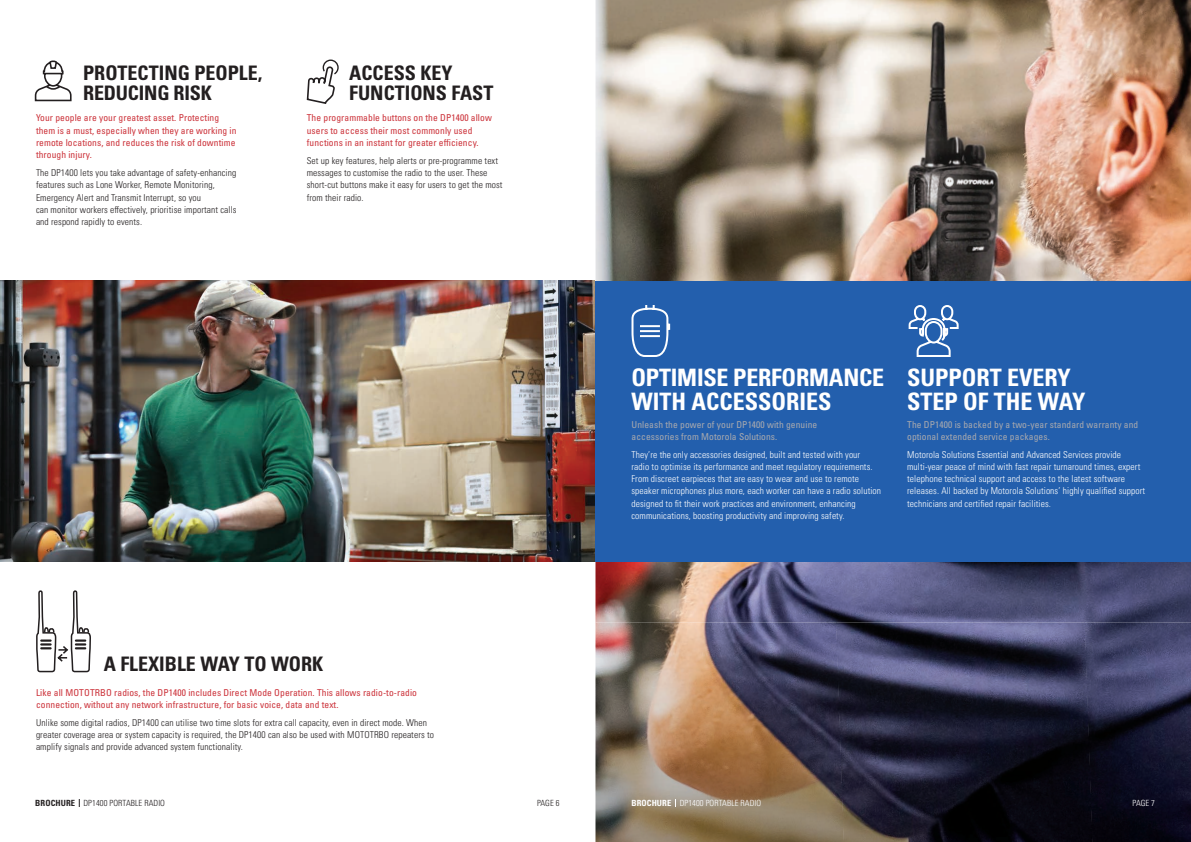
<style>
.page{position:relative;width:1191px;height:842px;background:#fff}
.page>*{position:absolute;margin:0;border:0;box-sizing:border-box;transform-origin:0 0}
.t1{font:700 condensed 24px/24px "Univers LT Pro";color:#fff}
.t2{font:700 condensed 20px/20px "Univers LT Pro";color:#231f20}
.t3{font:300 condensed 9.5px/12.2px "Univers LT Pro";letter-spacing:.01em;color:#fff}
.t4{font:300 condensed 9.5px/12.2px "Univers LT Pro";letter-spacing:.01em;color:#231f20}
.t5{font:condensed 9.5px/12.2px "Univers LT Pro";letter-spacing:.01em;color:#cc333b}
.t6{font:condensed 9.5px/12.2px "Univers LT Pro";letter-spacing:.01em;color:#a8a9ad}
.t7{font:300 condensed 8.5px "Univers LT Pro";letter-spacing:.01em;color:#231f20}
.t8{font:300 condensed 8.5px "Univers LT Pro";letter-spacing:.01em;color:#fff}
.s1{font-weight:700}
</style>
<div class="page">
<img style="left:0;top:281px;width:595px;height:280px">
<svg style="left:36px;top:590px;width:55px;height:83px"></svg>
<svg style="left:306px;top:59px;width:33px;height:45px"></svg>
<img style="left:595px;top:0;width:596px;height:622px">
<img style="left:595px;top:622px;width:241px;height:220px">
<img style="left:836px;top:622px;width:248px;height:220px">
<img style="left:1084px;top:622px;width:107px;height:220px">
<svg style="left:34px;top:61px;width:38px;height:41px"></svg>
<div style="left:595px;top:281px;width:596px;height:280px;background:#235fad"></div>
<svg style="left:631px;top:305px;width:40px;height:52px"></svg>
<svg style="left:908px;top:305px;width:51px;height:52px"></svg>
<h2 class="t2" style="left:83px;top:63px;width:180px">PROTECTING PEOPLE,<br>REDUCING RISK</h2>
<h2 class="t2" style="left:349px;top:63px;width:146px">ACCESS KEY<br>FUNCTIONS FAST</h2>
<p class="t5" style="left:36px;top:112px;width:202px">Your people are your greatest asset. Protecting them is a must, especially when they are working in remote locations, and reduces the risk of downtime through injury.</p>
<p class="t4" style="left:36px;top:166px;width:202px">The DP1400 lets you take advantage of safety-enhancing features such as Lone Worker, Remote Monitoring, Emergency Alert and Transmit Interrupt, so you<br>can monitor workers effectively, prioritise important calls and respond rapidly to events.</p>
<p class="t5" style="left:307px;top:112px;width:187px">The programmable buttons on the DP1400 allow users to access their most commonly used functions in an instant for greater efficiency.</p>
<p class="t4" style="left:307px;top:154px;width:197px">Set up key features, help alerts or pre-programme text messages to customise the radio to the user. These short-cut buttons make it easy for users to get the most from their radio.</p>
<h2 class="t2" style="left:104px;top:653px;width:221px">A FLEXIBLE WAY TO WORK</h2>
<p class="t5" style="left:36px;top:686px;width:382px">Like all MOTOTRBO radios, the DP1400 includes Direct Mode Operation. This allows radio-to-radio connection, without any network infrastructure, for basic voice, data and text.</p>
<p class="t4" style="left:36px;top:716px;width:399px">Unlike some digital radios, DP1400 can utilise two time slots for extra call capacity, even in direct mode. When greater coverage area or system capacity is required, the DP1400 can also be used with MOTOTRBO repeaters to amplify signals and provide advanced system functionality.</p>
<p class="t7" style="left:35px;top:797px;width:131px"><span class="s1">BROCHURE</span> DP1400 PORTABLE RADIO</p>
<p class="t7" style="left:537px;top:797px;width:24px">PAGE 6</p>
<h1 class="t1" style="left:631px;top:365px;width:254px">OPTIMISE PERFORMANCE<br>WITH ACCESSORIES</h1>
<p class="t6" style="left:631px;top:418px;width:187px">Unleash the power of your DP1400 with genuine accessories from Motorola Solutions.</p>
<p class="t3" style="left:631px;top:448px;width:251px">They’re the only accessories designed, built and tested with your<br>radio to optimise its performance and meet regulatory requirements.<br>From discreet earpieces that are easy to wear and use to remote speaker microphones plus more, each worker can have a radio solution designed to fit their work practices and environment, enhancing communications, boosting productivity and improving safety.</p>
<h1 class="t1" style="left:907px;top:365px;width:180px">SUPPORT EVERY<br>STEP OF THE WAY</h1>
<p class="t6" style="left:907px;top:418px;width:233px">The DP1400 is backed by a two-year standard warranty and optional extended service packages.</p>
<p class="t3" style="left:907px;top:448px;width:239px">Motorola Solutions Essential and Advanced Services provide multi-year peace of mind with fast repair turnaround times, expert telephone technical support and access to the latest software releases. All backed by Motorola Solutions’ highly qualified support technicians and certified repair facilities.</p>
<p class="t8" style="left:631px;top:797px;width:131px"><span class="s1">BROCHURE</span> DP1400 PORTABLE RADIO</p>
<p class="t8" style="left:1132px;top:797px;width:24px">PAGE 7</p>
</div>
